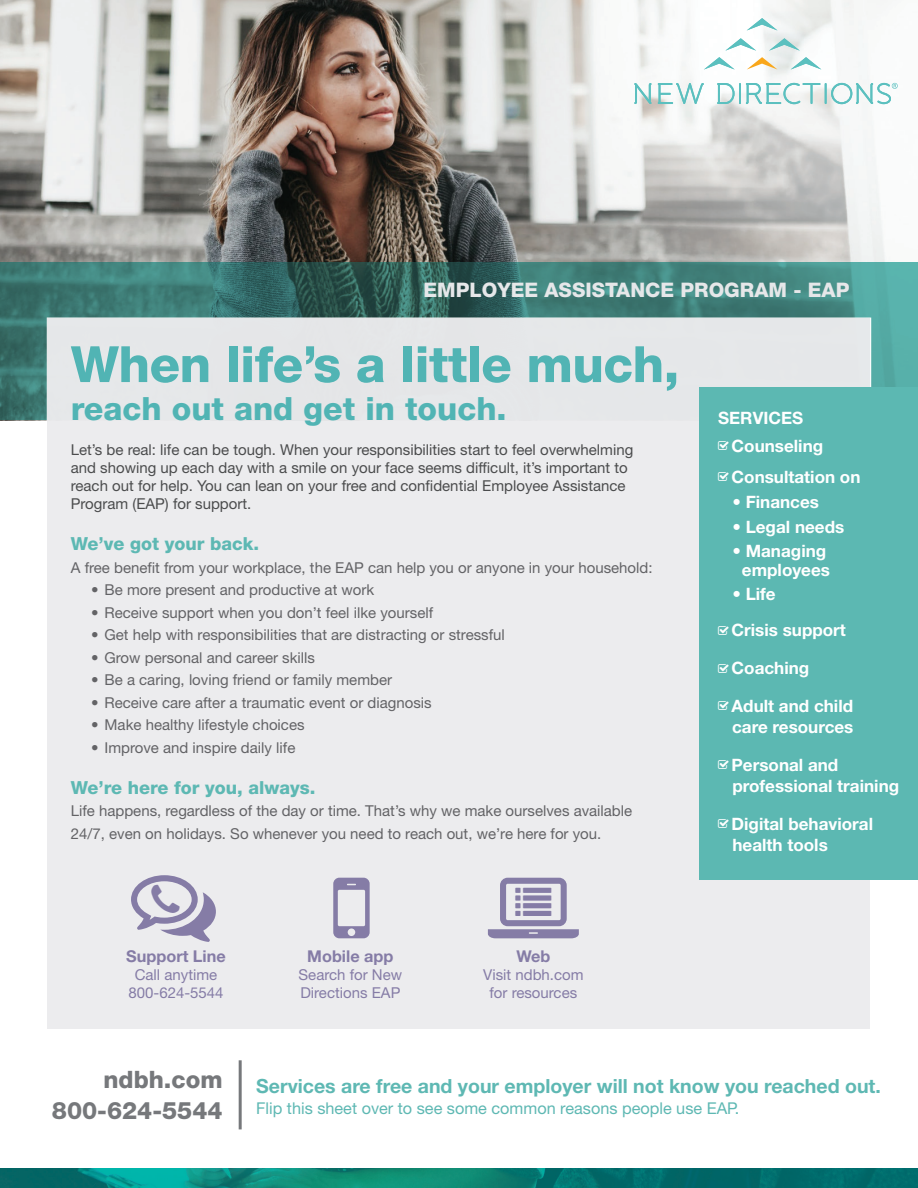
<style>
.page{position:relative;width:918px;height:1188px;background:#fff}
.page>*{position:absolute;margin:0;border:0;box-sizing:border-box;transform-origin:0 0}
.t1{font:800 50.1px "Helvetica Neue LT Std";letter-spacing:-.01em;color:#51b4b4}
.t2{font:800 32.1px "Helvetica Neue LT Std";color:#51b4b4}
.t3{font:800 24px "Helvetica Neue LT Std";color:#76787b}
.t4{font:800 20.1px "Helvetica Neue LT Std";color:#e6e7e9}
.t5{font:700 19.5px "Helvetica Neue LT Std";color:#5eb8b3}
.t6{font:800 18px "Helvetica Neue LT Std";color:#5db8b3}
.t7{font:700 17.1px/21.5px "Helvetica Neue LT Std";color:#fff}
.t8{font:700 16.35px "Helvetica Neue LT Std";color:#857ca6}
.t9{font:16.2px "Helvetica Neue LT Std";color:#5eb8b3}
.t10{font:15px/22.5px "Helvetica Neue LT Std";color:#636366}
.t11{font:15px/18px "Helvetica Neue LT Std";color:#4b4c4d}
.t12{font:15px/18px "Helvetica Neue LT Std";color:#857ca6;text-align:center}
</style>
<div class="page">
<img style="left:0;top:0;width:896px;height:262px">
<svg style="left:0;top:262px;width:918px;height:158px;background:#3f7b76"></svg>
<img style="left:0;top:1169px;width:918px;height:19px">
<div style="left:48px;top:318px;width:822px;height:711px;background:#ececee"></div>
<div style="left:700px;top:387px;width:218px;height:493px;background:#5cb8b2"></div>
<svg style="left:747px;top:18px;width:31px;height:12px"></svg>
<svg style="left:704px;top:57px;width:31px;height:13px"></svg>
<svg style="left:791px;top:57px;width:30px;height:13px"></svg>
<svg style="left:769px;top:38px;width:31px;height:13px"></svg>
<svg style="left:725px;top:38px;width:31px;height:13px"></svg>
<svg style="left:634px;top:83px;width:17px;height:21px"></svg>
<svg style="left:658px;top:83px;width:46px;height:21px"></svg>
<svg style="left:717px;top:83px;width:18px;height:21px"></svg>
<hr style="left:739px;top:83px;width:2px;height:21px;background:#5bc0bf">
<svg style="left:746px;top:83px;width:75px;height:21px"></svg>
<hr style="left:825px;top:83px;width:2px;height:21px;background:#5bc0bf">
<svg style="left:747px;top:57px;width:31px;height:13px"></svg>
<svg style="left:831px;top:83px;width:67px;height:21px"></svg>
<hr style="left:239px;top:1060px;width:3px;height:69px;background:#76787b">
<p class="t4" style="left:423px;top:278px;width:428px">EMPLOYEE ASSISTANCE PROGRAM - EAP</p>
<p class="t1" style="left:71px;top:334px;width:610px">When life’s a little much,</p>
<p class="t2" style="left:71px;top:390px;width:437px">reach out and get in touch.</p>
<p class="t11" style="left:71px;top:440px;width:564px">Let’s be real: life can be tough. When your responsibilities start to feel overwhelming and showing up each day with a smile on your face seems difficult, it’s important to reach out for help. You can lean on your free and confidential Employee Assistance Program (EAP) for support.</p>
<p class="t6" style="left:71px;top:533px;width:190px">We’ve got your back.</p>
<p class="t10" style="left:71px;top:556px;width:583px">A free benefit from your workplace, the EAP can help you or anyone in your household:</p>
<p class="t10" style="left:91px;top:578px;width:285px">• Be more present and productive at work</p>
<p class="t10" style="left:91px;top:601px;width:344px">• Receive support when you don’t feel ilke yourself</p>
<p class="t10" style="left:91px;top:623px;width:415px">• Get help with responsibilities that are distracting or stressful</p>
<p class="t10" style="left:91px;top:646px;width:226px">• Grow personal and career skills</p>
<p class="t10" style="left:91px;top:668px;width:303px">• Be a caring, loving friend or family member</p>
<p class="t10" style="left:91px;top:691px;width:342px">• Receive care after a traumatic event or diagnosis</p>
<p class="t10" style="left:91px;top:713px;width:215px">• Make healthy lifestyle choices</p>
<p class="t10" style="left:91px;top:736px;width:206px">• Improve and inspire daily life</p>
<p class="t6" style="left:71px;top:777px;width:246px">We’re here for you, always.</p>
<p class="t10" style="left:71px;top:799px;width:563px">Life happens, regardless of the day or time. That’s why we make ourselves available<br>24/7, even on holidays. So whenever you need to reach out, we’re here for you.</p>
<p class="t8" style="left:126px;top:946px;width:101px">Support Line</p>
<p class="t12" style="left:128px;top:965px;width:97px">Call anytime<br>800-624-5544</p>
<p class="t8" style="left:307px;top:946px;width:88px">Mobile app</p>
<p class="t12" style="left:299px;top:965px;width:105px;text-align:left">Search for New<br>Directions EAP</p>
<p class="t8" style="left:516px;top:946px;width:36px">Web</p>
<p class="t12" style="left:483px;top:965px;width:102px">Visit ndbh.com</p>
<p class="t12" style="left:489px;top:983px;width:89px">for resources</p>
<p class="t7" style="left:718px;top:406px;width:87px">SERVICES</p>
<p class="t7" style="left:732px;top:435px;width:93px">Counseling</p>
<p class="t7" style="left:732px;top:465px;width:130px">Consultation on</p>
<p class="t7" style="left:732px;top:491px;width:88px">• Finances</p>
<p class="t7" style="left:732px;top:516px;width:113px">• Legal needs</p>
<p class="t7" style="left:732px;top:542px;width:99px;line-height:18.5px;text-align:center">• Managing employees</p>
<p class="t7" style="left:732px;top:583px;width:45px">• Life</p>
<p class="t7" style="left:732px;top:619px;width:116px">Crisis support</p>
<p class="t7" style="left:732px;top:657px;width:79px">Coaching</p>
<p class="t7" style="left:732px;top:695px;width:123px">Adult and child care resources</p>
<p class="t7" style="left:732px;top:754px;width:169px">Personal and professional training</p>
<p class="t7" style="left:732px;top:813px;width:143px">Digital behavioral health tools</p>
<p class="t3" style="left:103px;top:1065px;width:121px">ndbh.com</p>
<p class="t3" style="left:52px;top:1097px;width:172px">800-624-5544</p>
<p class="t5" style="left:256px;top:1074px;width:626px">Services are free and your employer will not know you reached out.</p>
<p class="t9" style="left:256px;top:1099px;width:485px">Flip this sheet over to see some common reasons people use EAP.</p>
</div>
